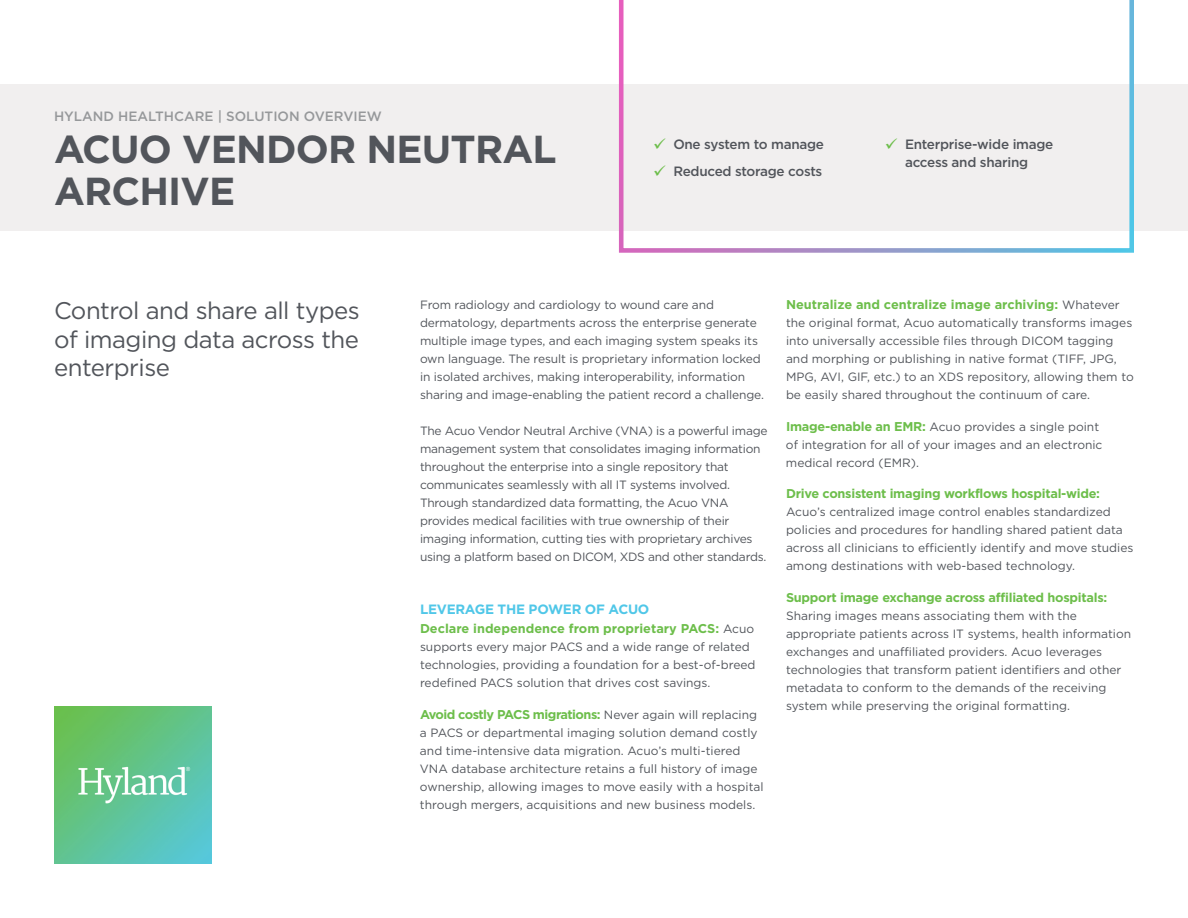
<style>
.page{position:relative;width:1188px;height:918px;background:#fff}
.page>*{position:absolute;margin:0;border:0;box-sizing:border-box;transform-origin:0 0}
.t1{font:700 39px/42px "Gotham HTF";letter-spacing:-.02em;color:#52555b}
.t2{font:24px/28.8px "Gotham HTF";letter-spacing:-.02em;color:#52555b;text-align:justify}
.t3{font:500 13.5px/27px "Gotham HTF";letter-spacing:-.02em;color:#52555b}
.t4{font:500 13.5px "Gotham HTF";color:#96989a}
.t5{font:700 13.5px "Gotham HTF";letter-spacing:-.02em;color:#50c7e8}
.t6{font:700 12.75px "Gotham HTF";letter-spacing:-.02em;color:#6dbe4b}
.t7{font:700 12.75px "Gotham HTF";color:#6dbe4b}
.t8{font:700 12.75px "Gotham HTF";letter-spacing:-.04em;color:#6dbe4b}
.t9{font:12px/18px "Gotham HTF";color:#52555b}
.t10{font:12px/18px "Gotham HTF";letter-spacing:-.02em;color:#52555b}
.s1{font-weight:400;font-size:12px;color:#52555b}
.s2{font-weight:700;font-size:12.75px;color:#6dbe4b}
</style>
<div class="page">
<div style="left:0;top:84px;width:1188px;height:147px;background:#f1efef"></div>
<svg style="left:619px;top:0;width:515px;height:253px"></svg>
<img style="left:54px;top:707px;width:157px;height:157px">
<svg style="left:654px;top:138px;width:11px;height:11px"></svg>
<svg style="left:654px;top:165px;width:11px;height:11px"></svg>
<svg style="left:886px;top:138px;width:11px;height:11px"></svg>
<p class="t4" style="left:54px;top:108px;width:329px">HYLAND HEALTHCARE | SOLUTION OVERVIEW</p>
<h1 class="t1" style="left:54px;top:127px;width:504px">ACUO VENDOR NEUTRAL<br>ARCHIVE</h1>
<p class="t3" style="left:673px;top:131px;width:152px">One system to manage<br>Reduced storage costs</p>
<p class="t3" style="left:905px;top:135px;width:150px;line-height:18px">Enterprise-wide image access and sharing</p>
<h2 class="t2" style="left:54px;top:295px;width:307px">Control and share all types of imaging data across the enterprise</h2>
<p class="t9" style="left:420px;top:296px;width:346px">From radiology and cardiology to wound care and dermatology, departments across the enterprise generate multiple image types, and each imaging system speaks its own language. The result is proprietary information locked in isolated archives, making interoperability, information sharing and image-enabling the patient record a challenge.</p>
<p class="t10" style="left:420px;top:422px;width:349px">The Acuo Vendor Neutral Archive (VNA) is a powerful image management system that consolidates imaging information throughout the enterprise into a single repository that communicates seamlessly with all IT systems involved.<br>Through standardized data formatting, the Acuo VNA provides medical facilities with true ownership of their imaging information, cutting ties with proprietary archives using a platform based on DICOM, XDS and other standards.</p>
<p class="t5" style="left:420px;top:602px;width:231px">LEVERAGE THE POWER OF ACUO</p>
<p class="t7" style="left:420px;top:621px;width:336px">Declare independence from proprietary PACS: <span class="s1">Acuo</span></p>
<p class="t9" style="left:420px;top:638px;width:337px">supports every major PACS and a wide range of related technologies, providing a foundation for a best-of-breed redefined PACS solution that drives cost savings.</p>
<p class="t8" style="left:420px;top:707px;width:339px">Avoid costly PACS migrations: <span class="s1">Never again will replacing</span></p>
<p class="t9" style="left:420px;top:723px;width:345px">a PACS or departmental imaging solution demand costly and time-intensive data migration. Acuo’s multi-tiered VNA database architecture retains a full history of image ownership, allowing images to move easily with a hospital through mergers, acquisitions and new business models.</p>
<p class="t7" style="left:786px;top:297px;width:335px">Neutralize and centralize image archiving: <span class="s1">Whatever</span></p>
<p class="t9" style="left:786px;top:314px;width:349px">the original format, Acuo automatically transforms images into universally accessible files through DICOM tagging and morphing or publishing in native format (TIFF, JPG, MPG, AVI, GIF, etc.) to an XDS repository, allowing them to be easily shared throughout the continuum of care.</p>
<p class="t9" style="left:786px;top:417px;width:318px"><span class="s2">Image-enable an EMR:</span> Acuo provides a single point of integration for all of your images and an electronic medical record (EMR).</p>
<p class="t6" style="left:786px;top:486px;width:316px">Drive consistent imaging workflows hospital-wide:</p>
<p class="t9" style="left:786px;top:503px;width:349px">Acuo’s centralized image control enables standardized policies and procedures for handling shared patient data across all clinicians to efficiently identify and move studies among destinations with web-based technology.</p>
<p class="t6" style="left:786px;top:590px;width:323px">Support image exchange across affiliated hospitals:</p>
<p class="t9" style="left:786px;top:606px;width:347px">Sharing images means associating them with the appropriate patients across IT systems, health information exchanges and unaffiliated providers. Acuo leverages technologies that transform patient identifiers and other metadata to conform to the demands of the receiving system while preserving the original formatting.</p>
</div>
